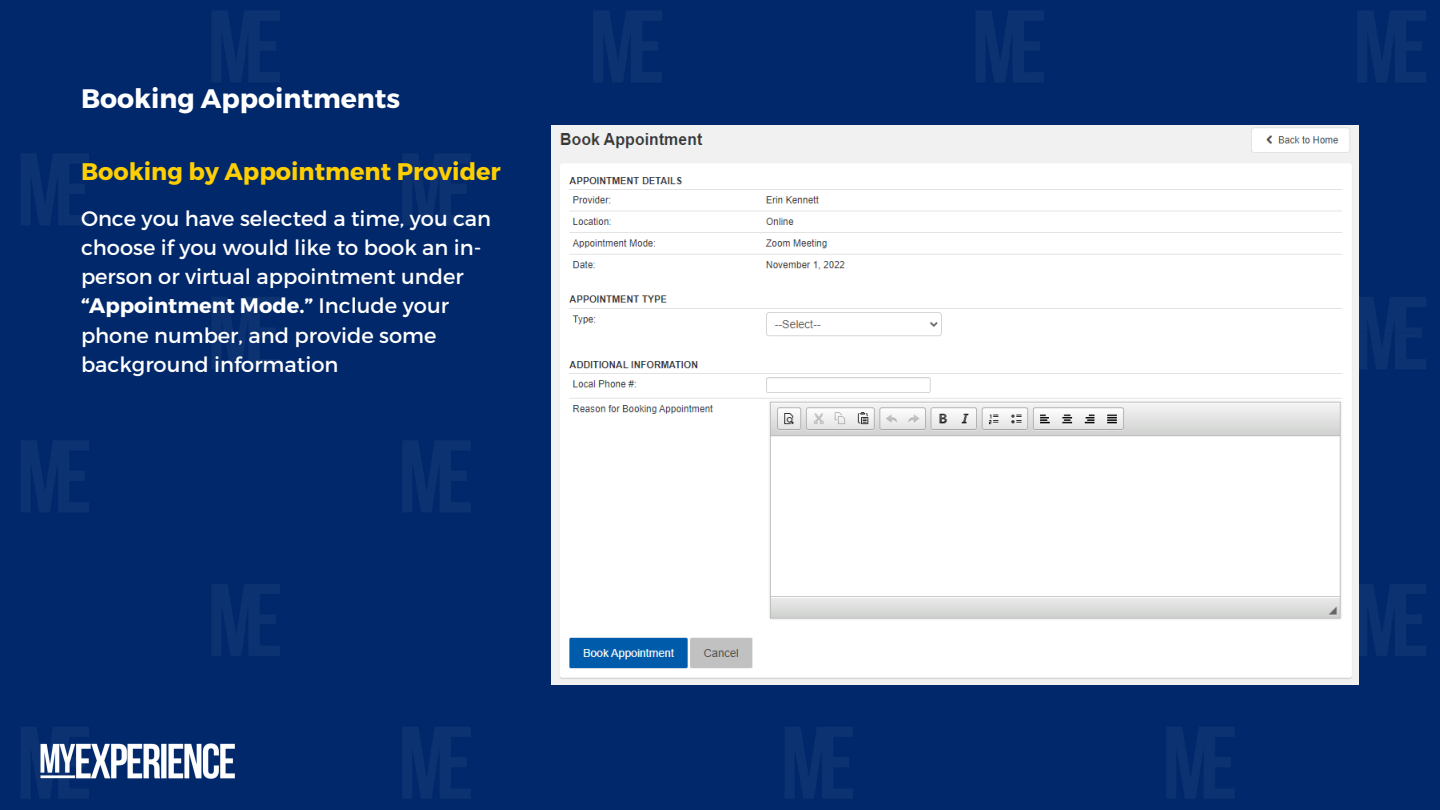
<style>
.page{position:relative;width:1440px;height:810px;background:#00286a}
.page>*{position:absolute;margin:0;border:0;box-sizing:border-box;transform-origin:0 0}
.t1{font:700 26.7px "Montserrat";color:#fff}
.t2{font:700 24px "Montserrat";color:#ffcf01}
.t3{font:21px/29.2px "Montserrat";color:#fff}
.s1{font-weight:700}
</style>
<div class="page">
<img style="left:36px;top:742px;width:203px;height:38px">
<img style="left:552px;top:126px;width:807px;height:558px">
<p class="t1" style="left:81px;top:81px;width:321px">Booking Appointments</p>
<p class="t2" style="left:81px;top:156px;width:421px">Booking by Appointment Provider</p>
<p class="t3" style="left:81px;top:202px;width:412px">Once you have selected a time, you can choose if you would like to book an in&shy;person or virtual appointment under <span class="s1">“Appointment Mode.”</span> Include your phone number, and provide some background information</p>
</div>
